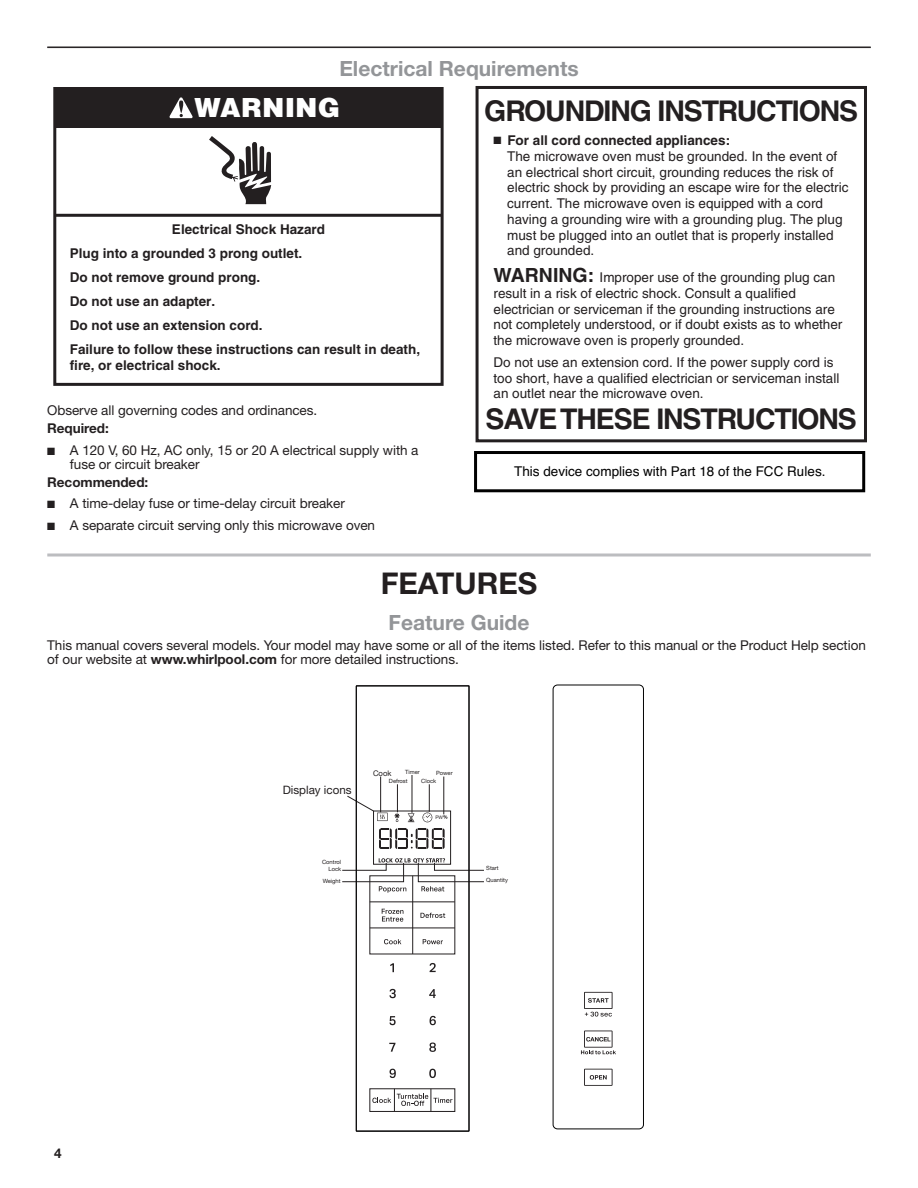
<style>
.page{position:relative;width:918px;height:1188px;background:#fff}
.page>*{position:absolute;margin:0;border:0;box-sizing:border-box;transform-origin:0 0}
.Heading_1_Cook{font:700 30px "Helvetica Neue LT Std";color:#231f20}
.t1{font:700 28.5px "Helvetica";letter-spacing:-.04em;color:#231f20}
.t2{font:900 27px "Helvetica";color:#fff}
.Heading_2_Cook{font:700 21px "Helvetica Neue LT Std";color:#939598}
.Heading_1_Dish{font:700 21px "Helvetica Neue LT Std";color:#939598}
.t3{font:13.5px/15.8px "Helvetica";color:#231f20}
.Body{font:13.5px/13.8px "Helvetica Neue LT Std";letter-spacing:-.005em;color:#231f20}
.t4{font:700 13.5px/24px "Helvetica";color:#231f20}
.Bullet{font:13.5px/13.8px "Helvetica Neue LT Std";letter-spacing:-.005em;color:#231f20}
.t5{font:13.5px "Helvetica";color:#000}
.Body_Bold{font:700 13.5px "Helvetica Neue LT Std";letter-spacing:-.005em;color:#231f20}
.t6{font:11.55px "Helvetica Neue LT Std";color:#231f20}
.t7{font:7.8px "Helvetica Neue LT Std";color:#231f20}
.t8{font:5.85px "Helvetica Neue LT Std";color:#231f20}
.t9{font:4.8px "Helvetica Neue LT Std";color:#231f20}
.s1{font-weight:700}
.s2{font-weight:700;font-size:19.5px}
</style>
<div class="page">
<hr style="left:47px;top:47px;width:824px;height:1px;background:#231f20">
<svg style="left:209px;top:136px;width:62px;height:68px"></svg>
<div style="left:55px;top:88px;width:387px;height:40px;background:#231f20"></div>
<hr style="left:55px;top:214px;width:387px;height:3px;background:#231f20">
<svg style="left:169px;top:97px;width:24px;height:21px"></svg>
<div style="left:53px;top:87px;width:391px;height:299px;border:3px solid #231f20"></div>
<div style="left:476px;top:86px;width:391px;height:356px;border:3px solid #231f20"></div>
<div style="left:474px;top:451px;width:391px;height:41px;border:3px solid #000"></div>
<hr style="left:47px;top:554px;width:824px;height:2px;background:#bcbdc0">
<svg style="left:369px;top:775px;width:87px;height:337px"></svg>
<div style="left:370px;top:805px;width:85px;height:65px;background:#fff"></div>
<div style="left:553px;top:685px;width:91px;height:444px;border:1px solid #030303;border-radius:4px"></div>
<svg style="left:584px;top:1069px;width:29px;height:17px"></svg>
<svg style="left:584px;top:992px;width:29px;height:25px"></svg>
<svg style="left:581px;top:1031px;width:35px;height:23px"></svg>
<hr style="left:380px;top:777px;width:1px;height:35px;background:#231f20">
<hr style="left:443px;top:777px;width:1px;height:37px;background:#231f20">
<hr style="left:412px;top:775px;width:1px;height:38px;background:#231f20">
<div style="left:373px;top:811px;width:78px;height:54px;border:1px solid #231f20"></div>
<svg style="left:347px;top:784px;width:100px;height:65px"></svg>
<div style="left:370px;top:1089px;width:85px;height:23px;border:1px solid #231f20"></div>
<hr style="left:370px;top:902px;width:85px;height:1px;background:#231f20">
<hr style="left:370px;top:928px;width:85px;height:1px;background:#231f20">
<hr style="left:412px;top:876px;width:1px;height:78px;background:#231f20">
<div style="left:356px;top:686px;width:113px;height:445px;border:1px solid #030303"></div>
<svg style="left:342px;top:858px;width:142px;height:35px"></svg>
<svg style="left:423px;top:939px;width:20px;height:5px"></svg>
<svg style="left:384px;top:939px;width:17px;height:5px"></svg>
<svg style="left:430px;top:963px;width:6px;height:9px"></svg>
<svg style="left:390px;top:963px;width:4px;height:9px"></svg>
<svg style="left:429px;top:989px;width:7px;height:9px"></svg>
<svg style="left:389px;top:989px;width:7px;height:9px"></svg>
<svg style="left:389px;top:1016px;width:7px;height:9px"></svg>
<svg style="left:429px;top:1043px;width:7px;height:9px"></svg>
<svg style="left:389px;top:1043px;width:6px;height:9px"></svg>
<svg style="left:429px;top:1069px;width:7px;height:9px"></svg>
<svg style="left:390px;top:1069px;width:6px;height:9px"></svg>
<svg style="left:420px;top:913px;width:25px;height:5px"></svg>
<svg style="left:382px;top:909px;width:21px;height:13px"></svg>
<svg style="left:430px;top:1016px;width:6px;height:9px"></svg>
<svg style="left:372px;top:1089px;width:81px;height:22px"></svg>
<h2 class="Heading_2_Cook" style="left:339px;top:56px;width:241px">Electrical Requirements</h2>
<p class="t2" style="left:194px;top:92px;width:148px">WARNING</p>
<p class="t1" style="left:484px;top:93px;width:375px">GROUNDING INSTRUCTIONS</p>
<p class="t4" style="left:70px;top:217px;width:352px;text-indent:102px">Electrical Shock Hazard<br>Plug into a grounded 3 prong outlet.<br>Do not remove ground prong.<br>Do not use an adapter.<br>Do not use an extension cord.<br>Failure to follow these instructions can result in death,</p>
<p class="t4" style="left:70px;top:353px;width:152px">fire, or electrical shock.</p>
<p class="Body" style="left:47px;top:403px;width:271px">Observe all governing codes and ordinances.</p>
<p class="Body_Bold" style="left:47px;top:420px;width:63px">Required:</p>
<p class="Bullet" style="left:70px;top:443px;width:350px;text-indent:-23px">■ A 120 V, 60 Hz, AC only, 15 or 20 A electrical supply with a fuse or circuit breaker</p>
<p class="Body_Bold" style="left:47px;top:474px;width:102px">Recommended:</p>
<p class="Bullet" style="left:47px;top:497px;width:299px">■ A time-delay fuse or time-delay circuit breaker</p>
<p class="Bullet" style="left:47px;top:518px;width:329px">■ A separate circuit serving only this microwave oven</p>
<p class="t3" style="left:507px;top:132px;width:343px;text-indent:-14px">■ <span class="s1">For all cord connected appliances:<br></span>The microwave oven must be grounded. In the event of an electrical short circuit, grounding reduces the risk of electric shock by providing an escape wire for the electric current. The microwave oven is equipped with a cord having a grounding wire with a grounding plug. The plug must be plugged into an outlet that is properly installed and grounded.</p>
<p class="t3" style="left:494px;top:269px;width:350px"><span class="s2">WARNING:</span> Improper use of the grounding plug can result in a risk of electric shock. Consult a qualified electrician or serviceman if the grounding instructions are not completely understood, or if doubt exists as to whether the microwave oven is properly grounded.</p>
<p class="t3" style="left:494px;top:354px;width:347px">Do not use an extension cord. If the power supply cord is too short, have a qualified electrician or serviceman install an outlet near the microwave oven.</p>
<p class="t1" style="left:486px;top:402px;width:373px">SAVE THESE INSTRUCTIONS</p>
<p class="t5" style="left:514px;top:460px;width:313px">This device complies with Part 18 of the FCC Rules.</p>
<h1 class="Heading_1_Cook" style="left:381px;top:565px;width:158px">FEATURES</h1>
<h1 class="Heading_1_Dish" style="left:389px;top:610px;width:142px">Feature Guide</h1>
<p class="Body" style="left:47px;top:638px;width:820px">This manual covers several models. Your model may have some or all of the items listed. Refer to this manual or the Product Help section of our website at <span class="s1">www.whirlpool.com</span> for more detailed instructions.</p>
<p class="t6" style="left:283px;top:783px;width:70px">Display icons</p>
<p class="t8" style="left:322px;top:859px;width:20px">Control</p>
<p class="t8" style="left:328px;top:865px;width:14px">Lock</p>
<p class="t8" style="left:405px;top:768px;width:16px">Timer</p>
<p class="t7" style="left:373px;top:769px;width:20px">Cook</p>
<p class="t8" style="left:389px;top:778px;width:20px">Defrost</p>
<p class="t8" style="left:436px;top:770px;width:18px">Power</p>
<p class="t8" style="left:421px;top:778px;width:16px">Clock</p>
<p class="t9" style="left:436px;top:814px;width:9px">PW</p>
<p class="t8" style="left:486px;top:865px;width:14px">Start</p>
<p class="Body_Bold" style="left:54px;top:1145px;width:9px">4</p>
<p class="t8" style="left:323px;top:877px;width:19px">Weight</p>
<p class="t8" style="left:486px;top:876px;width:23px">Quantity</p>
</div>
